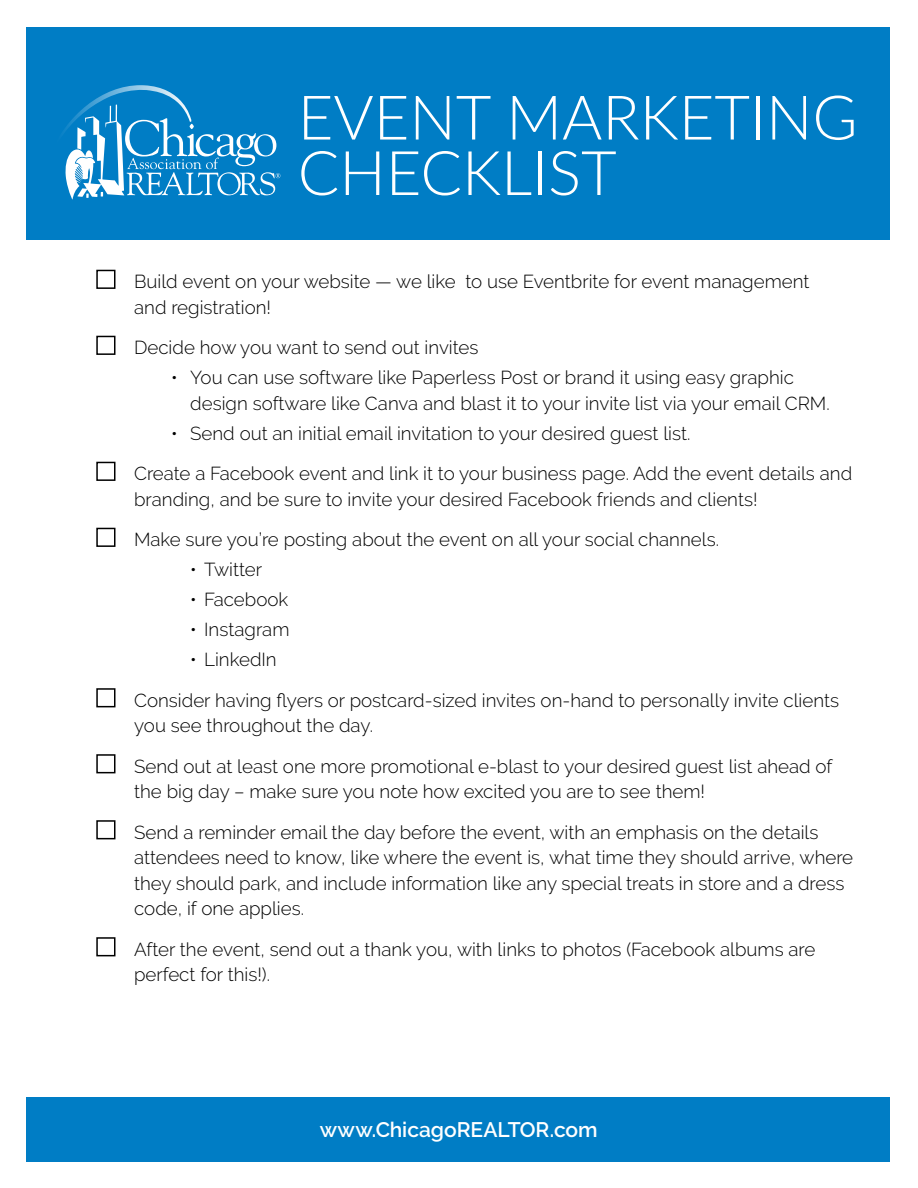
<style>
.page{position:relative;width:918px;height:1188px;background:#fff}
.page>*{position:absolute;margin:0;border:0;box-sizing:border-box;transform-origin:0 0}
.t1{font:300 61.5px/55.5px "Lato";color:#fff}
.t2{font:600 21px "Raleway";letter-spacing:-.005em;color:#fff}
.t3{font:300 18.75px/25.5px "Raleway";color:#000}
</style>
<div class="page">
<div style="left:26px;top:27px;width:864px;height:213px;background:#007dc5"></div>
<div style="left:26px;top:1097px;width:864px;height:64px;background:#007dc5"></div>
<div style="left:96px;top:270px;width:19px;height:19px;border:2px solid #000"></div>
<div style="left:96px;top:336px;width:19px;height:19px;border:2px solid #000"></div>
<div style="left:96px;top:462px;width:19px;height:19px;border:2px solid #000"></div>
<div style="left:96px;top:528px;width:19px;height:19px;border:2px solid #000"></div>
<div style="left:96px;top:688px;width:19px;height:19px;border:2px solid #000"></div>
<div style="left:96px;top:754px;width:19px;height:19px;border:2px solid #000"></div>
<div style="left:96px;top:820px;width:19px;height:19px;border:2px solid #000"></div>
<div style="left:96px;top:937px;width:19px;height:19px;border:2px solid #000"></div>
<svg style="left:62px;top:85px;width:218px;height:115px"></svg>
<h1 class="t1" style="left:298px;top:87px;width:561px">EVENT MARKETING<br>CHECKLIST</h1>
<p class="t3" style="left:134px;top:269px;width:677px">Build event on your website — we like to use Eventbrite for event management and registration!</p>
<p class="t3" style="left:134px;top:335px;width:346px">Decide how you want to send out invites</p>
<p class="t3" style="left:190px;top:365px;width:641px;text-indent:-19px">• You can use software like Paperless Post or brand it using easy graphic design software like Canva and blast it to your invite list via your email CRM.</p>
<p class="t3" style="left:134px;top:413px;width:720px;line-height:40.5px;text-indent:37px">• Send out an initial email invitation to your desired guest list.<br>Create a Facebook event and link it to your business page. Add the event details and</p>
<p class="t3" style="left:134px;top:479px;width:625px;line-height:40.5px">branding, and be sure to invite your desired Facebook friends and clients!<br>Make sure you’re posting about the event on all your social channels.</p>
<p class="t3" style="left:190px;top:557px;width:73px">• Twitter</p>
<p class="t3" style="left:190px;top:587px;width:100px">• Facebook</p>
<p class="t3" style="left:190px;top:617px;width:101px">• Instagram</p>
<p class="t3" style="left:134px;top:639px;width:707px;line-height:40.5px;text-indent:56px">• LinkedIn<br>Consider having flyers or postcard-sized invites on-hand to personally invite clients</p>
<p class="t3" style="left:134px;top:705px;width:700px;line-height:40.5px">you see throughout the day.<br>Send out at least one more promotional e-blast to your desired guest list ahead of</p>
<p class="t3" style="left:134px;top:771px;width:686px;line-height:40.5px">the big day – make sure you note how excited you are to see them!<br>Send a reminder email the day before the event, with an emphasis on the details</p>
<p class="t3" style="left:134px;top:845px;width:721px">attendees need to know, like where the event is, what time they should arrive, where they should park, and include information like any special treats in store and a dress code, if one applies.</p>
<p class="t3" style="left:134px;top:936px;width:683px">After the event, send out a thank you, with links to photos (Facebook albums are perfect for this!).</p>
<p class="t2" style="left:320px;top:1117px;width:279px">www.ChicagoREALTOR.com</p>
</div>
